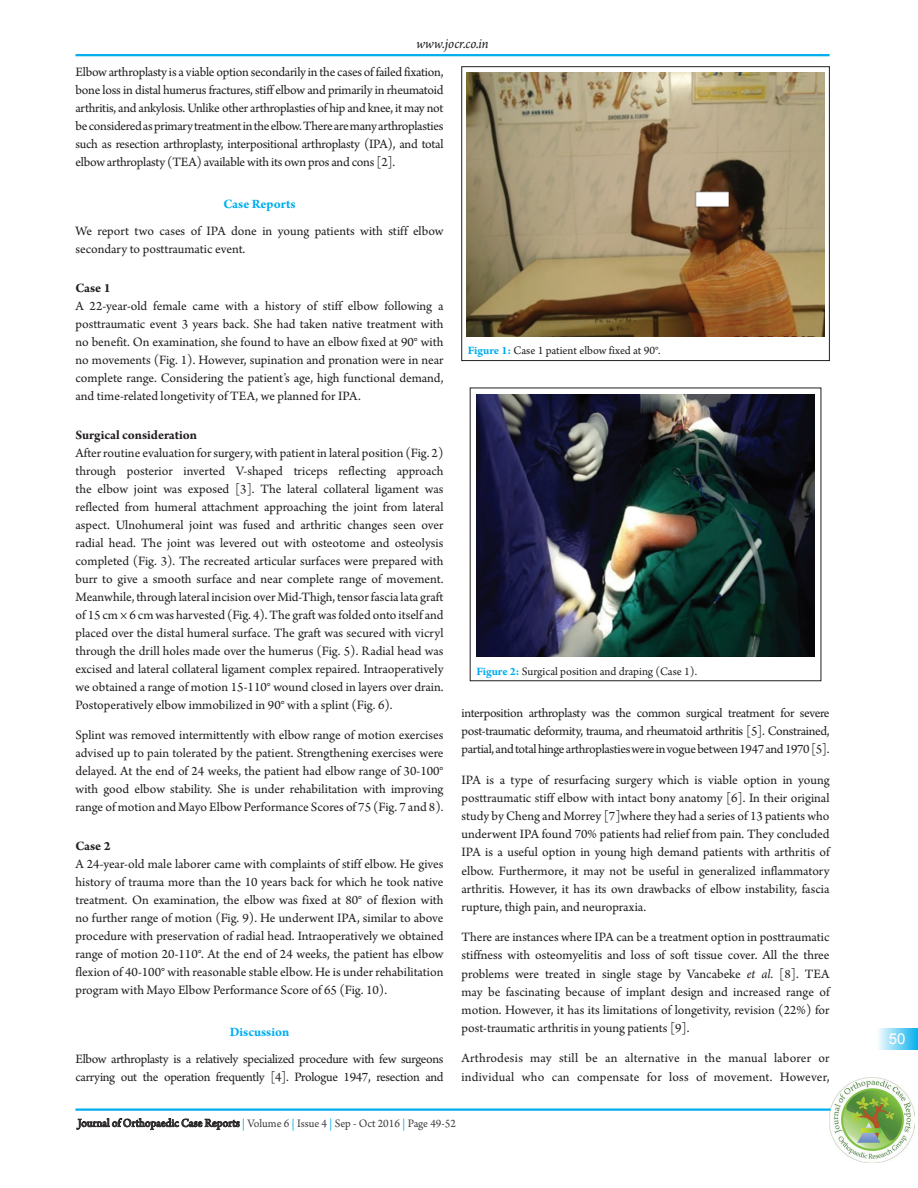
<style>
.page{position:relative;width:918px;height:1188px;background:#fff}
.page>*{position:absolute;margin:0;border:0;box-sizing:border-box;transform-origin:0 0}
.t1{font:italic 15px "Arno Pro";color:#231f20}
.t2{font:15px "Arial";color:#fff}
.TX{font:13.5px/18px "Arno Pro";letter-spacing:-.005em;color:#231f20;text-align:justify}
.TX-2{font:13.5px/18px "Arno Pro";letter-spacing:-.025em;color:#231f20}
.TX-3{font:13.5px/18.1px "Arno Pro";letter-spacing:.015em;color:#231f20}
.t3{font:700 13.5px "Arno Pro";letter-spacing:-.005em;color:#231f20}
.t4{font:700 13.5px "Arno Pro";color:#00aeef}
.FGC{font:12px "Arno Pro";color:#231f20}
.RFV{font:12px "Arno Pro";color:#3e3e3f}
.s1{font-weight:700;color:#00aeef}
.s2{font-style:italic}
.s3{color:#00aeef}
</style>
<div class="page">
<img style="left:829px;top:1077px;width:85px;height:85px">
<hr style="left:75px;top:1108px;width:756px;height:3px;background:#00aeef">
<svg style="left:76px;top:1118px;width:164px;height:12px"></svg>
<div style="left:876px;top:1029px;width:42px;height:21px;background:linear-gradient(to right,#fffffe,#0db2ef)"></div>
<hr style="left:75px;top:54px;width:755px;height:2px;background:#00aeef">
<img style="left:476px;top:394px;width:339px;height:263px">
<img style="left:466px;top:73px;width:359px;height:263px">
<div style="left:462px;top:66px;width:368px;height:295px;border:1px solid #231f20"></div>
<p class="t1" style="left:416px;top:35px;width:74px">www.jocr.co.in</p>
<p class="TX" style="left:75px;top:63px;width:370px">Elbow arthroplasty is a viable option secondarily in the cases of failed fixation, bone loss in distal humerus fractures, stiff elbow and primarily in rheumatoid arthritis, and ankylosis. Unlike other arthroplasties of hip and knee, it may not be considered as primary treatment in the elbow. There are many arthroplasties such as resection arthroplasty, interpositional arthroplasty (IPA), and total elbow arthroplasty (TEA) available with its own pros and cons [2].</p>
<h1 class="t4" style="left:224px;top:196px;width:74px">Case Reports</h1>
<p class="TX" style="left:75px;top:222px;width:370px">We report two cases of IPA done in young patients with stiff elbow secondary to posttraumatic event.</p>
<h2 class="t3" style="left:75px;top:280px;width:37px">Case 1</h2>
<p class="TX" style="left:75px;top:297px;width:370px">A 22‑year‑old female came with a history of stiff elbow following a posttraumatic event 3 years back. She had taken native treatment with no benefit. On examination, she found to have an elbow fixed at 90° with no movements (Fig. 1). However, supination and pronation were in near complete range. Considering the patient’s age, high functional demand, and time‑related longetivity of TEA, we planned for IPA.</p>
<h2 class="t3" style="left:75px;top:427px;width:123px">Surgical consideration</h2>
<p class="TX" style="left:75px;top:444px;width:370px">After routine evaluation for surgery, with patient in lateral position (Fig. 2) through posterior inverted V‑shaped triceps reflecting approach the elbow joint was exposed [3]. The lateral collateral ligament was reflected from humeral attachment approaching the joint from lateral aspect. Ulnohumeral joint was fused and arthritic changes seen over radial head. The joint was levered out with osteotome and osteolysis completed (Fig. 3). The recreated articular surfaces were prepared with burr to give a smooth surface and near complete range of movement.<br>Meanwhile, through lateral incision over Mid‑Thigh, tensor fascia lata graft of 15 cm × 6 cm was harvested (Fig. 4). The graft was folded onto itself and placed over the distal humeral surface. The graft was secured with vicryl through the drill holes made over the humerus (Fig. 5). Radial head was excised and lateral collateral ligament complex repaired. Intraoperatively we obtained a range of motion 15‑110° wound closed in layers over drain.<br>Postoperatively elbow immobilized in 90° with a splint (Fig. 6).</p>
<p class="TX" style="left:75px;top:726px;width:370px">Splint was removed intermittently with elbow range of motion exercises advised up to pain tolerated by the patient. Strengthening exercises were delayed. At the end of 24 weeks, the patient had elbow range of 30‑100° with good elbow stability. She is under rehabilitation with improving range of motion and Mayo Elbow Performance Scores of 75 (Fig. 7 and 8).</p>
<h2 class="t3" style="left:75px;top:838px;width:37px">Case 2</h2>
<p class="TX" style="left:75px;top:855px;width:370px">A 24‑year‑old male laborer came with complaints of stiff elbow. He gives history of trauma more than the 10 years back for which he took native treatment. On examination, the elbow was fixed at 80° of flexion with no further range of motion (Fig. 9). He underwent IPA, similar to above procedure with preservation of radial head. Intraoperatively we obtained range of motion 20‑110°. At the end of 24 weeks, the patient has elbow flexion of 40‑100° with reasonable stable elbow. He is under rehabilitation program with Mayo Elbow Performance Score of 65 (Fig. 10).</p>
<h1 class="t4" style="left:230px;top:1024px;width:61px">Discussion</h1>
<p class="TX-2" style="left:75px;top:1050px;width:370px">Elbow arthroplasty is a relatively specialized procedure with few surgeons carrying out the operation frequently [4]. Prologue 1947, resection and</p>
<p class="FGC" style="left:468px;top:344px;width:194px"><span class="s1">Figure 1:</span> Case 1 patient elbow fixed at 90°.</p>
<p class="FGC" style="left:476px;top:664px;width:222px"><span class="s1">Figure 2:</span> Surgical position and draping (Case 1).</p>
<p class="TX" style="left:462px;top:705px;width:370px">interposition arthroplasty was the common surgical treatment for severe post‑traumatic deformity, trauma, and rheumatoid arthritis [5]. Constrained, partial, and total hinge arthroplasties were in vogue between 1947 and 1970 [5].</p>
<p class="TX" style="left:462px;top:771px;width:370px">IPA is a type of resurfacing surgery which is viable option in young posttraumatic stiff elbow with intact bony anatomy [6]. In their original study by Cheng and Morrey [7]where they had a series of 13 patients who underwent IPA found 70% patients had relief from pain. They concluded IPA is a useful option in young high demand patients with arthritis of elbow. Furthermore, it may not be useful in generalized inflammatory arthritis. However, it has its own drawbacks of elbow instability, fascia rupture, thigh pain, and neuropraxia.</p>
<p class="TX" style="left:462px;top:929px;width:370px">There are instances where IPA can be a treatment option in posttraumatic stiffness with osteomyelitis and loss of soft tissue cover. All the three problems were treated in single stage by Vancabeke <span class="s2">et al</span>. [8]. TEA may be fascinating because of implant design and increased range of motion. However, it has its limitations of longetivity, revision (22%) for post‑traumatic arthritis in young patients [9].</p>
<p class="TX-3" style="left:462px;top:1050px;width:370px">Arthrodesis may still be an alternative in the manual laborer or individual who can compensate for loss of movement. However,</p>
<p class="RFV" style="left:78px;top:1116px;width:380px">Journal of Orthopaedic Case Reports <span class="s3">|</span> Volume 6 <span class="s3">|</span> Issue 4 <span class="s3">|</span> Sep - Oct 2016 <span class="s3">|</span> Page 49-52</p>
<p class="t2" style="left:889px;top:1028px;width:18px">50</p>
</div>
